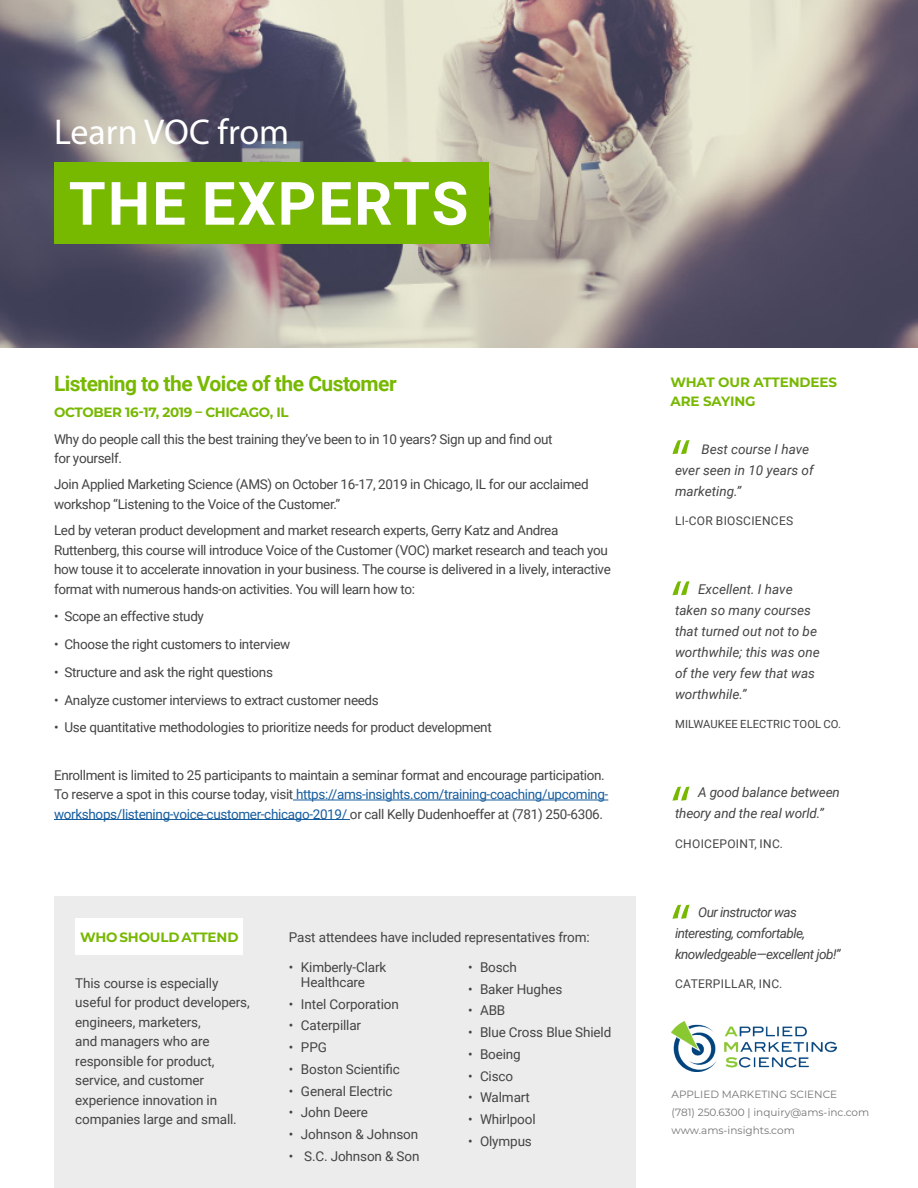
<style>
.page{position:relative;width:918px;height:1188px;background:#fff}
.page>*{position:absolute;margin:0;border:0;box-sizing:border-box;transform-origin:0 0}
.t1{font:700 59.85px "Roboto";letter-spacing:.035em;color:#fff}
.t2{font:57.6px "Myriad Pro";color:#77b800}
.t3{font:36px "Myriad Pro";color:#fff}
.Body{font:700 21px "Roboto";letter-spacing:-.025em;color:#77b800}
.Body-2{font:13.5px/19.5px "Roboto";letter-spacing:-.025em;color:#444}
.t4{font:italic 13.5px/21px "Roboto";color:#444}
.t5{font:italic 13.5px/21px "Roboto";letter-spacing:-.04em;color:#444}
.Body-3{font:700 13.5px/19.5px "Montserrat";letter-spacing:-.015em;color:#77b800}
.t6{font:12px "Roboto";letter-spacing:.025em;color:#444}
.t7{font:11.25px "Roboto";letter-spacing:.005em;color:#444}
.t8{font:10.5px/18px "Montserrat";color:#737373}
.s1{color:#175d9e}
</style>
<div class="page">
<div style="left:55px;top:896px;width:581px;height:292px;background:#ececec"></div>
<div style="left:75px;top:918px;width:168px;height:37px;background:#fff"></div>
<img style="left:0;top:0;width:918px;height:348px">
<div style="left:54px;top:162px;width:434px;height:81px;background:#77b800"></div>
<img style="left:671px;top:1022px;width:166px;height:50px">
<hr style="left:293px;top:800px;width:315px;height:1px;background:#175d9e">
<hr style="left:54px;top:819px;width:296px;height:1px;background:#175d9e">
<p class="t3" style="left:54px;top:110px;width:237px">Learn VOC from</p>
<p class="t1" style="left:69px;top:161px;width:401px">THE EXPERTS</p>
<p class="Body" style="left:54px;top:369px;width:344px">Listening to the Voice of the Customer</p>
<p class="Body-3" style="left:54px;top:402px;width:236px">OCTOBER 16-17, 2019 – CHICAGO, IL</p>
<p class="Body-2" style="left:54px;top:428px;width:500px">Why do people call this the best training they’ve been to in 10 years? Sign up and find out for yourself.</p>
<p class="Body-2" style="left:54px;top:474px;width:536px">Join Applied Marketing Science (AMS) on October 16-17, 2019 in Chicago, IL for our acclaimed workshop “Listening to the Voice of the Customer.”</p>
<p class="Body-2" style="left:54px;top:520px;width:558px">Led by veteran product development and market research experts, Gerry Katz and Andrea Ruttenberg, this course will introduce Voice of the Customer (VOC) market research and teach you how touse it to accelerate innovation in your business. The course is delivered in a lively, interactive format with numerous hands-on activities. You will learn how to:</p>
<p class="Body-2" style="left:54px;top:606px;width:151px">• Scope an effective study</p>
<p class="Body-2" style="left:54px;top:634px;width:238px">• Choose the right customers to interview</p>
<p class="Body-2" style="left:54px;top:662px;width:221px">• Structure and ask the right questions</p>
<p class="Body-2" style="left:54px;top:689px;width:326px">• Analyze customer interviews to extract customer needs</p>
<p class="Body-2" style="left:54px;top:717px;width:439px">• Use quantitative methodologies to prioritize needs for product development</p>
<p class="Body-2" style="left:54px;top:764px;width:556px">Enrollment is limited to 25 participants to maintain a seminar format and encourage participation.<br>To reserve a spot in this course today, visit <span class="s1">https://ams-insights.com/training-coaching/upcoming&shy;workshops/listening-voice-customer-chicago-2019/</span> or call Kelly Dudenhoeffer at (781) 250-6306.</p>
<p class="Body-3" style="left:80px;top:926px;width:160px">WHO SHOULD ATTEND</p>
<p class="Body-2" style="left:289px;top:926px;width:302px">Past attendees have included representatives from:</p>
<p class="Body-2" style="left:75px;top:973px;width:176px">This course is especially useful for product developers, engineers, marketers,<br>and managers who are responsible for product, service, and customer experience innovation in companies large and small.</p>
<p class="Body-2" style="left:301px;top:959px;width:87px;line-height:15px;text-indent:-12px">• Kimberly-Clark<br>Healthcare</p>
<p class="Body-2" style="left:289px;top:994px;width:111px">• Intel Corporation</p>
<p class="Body-2" style="left:289px;top:1015px;width:74px">• Caterpillar</p>
<p class="Body-2" style="left:289px;top:1037px;width:39px">• PPG</p>
<p class="Body-2" style="left:289px;top:1059px;width:113px">• Boston Scientific</p>
<p class="Body-2" style="left:289px;top:1081px;width:105px">• General Electric</p>
<p class="Body-2" style="left:289px;top:1102px;width:81px">• John Deere</p>
<p class="Body-2" style="left:289px;top:1124px;width:131px">• Johnson &amp; Johnson</p>
<p class="Body-2" style="left:289px;top:1146px;width:132px">• S.C. Johnson &amp; Son</p>
<p class="Body-2" style="left:468px;top:957px;width:51px">• Bosch</p>
<p class="Body-2" style="left:468px;top:979px;width:96px">• Baker Hughes</p>
<p class="Body-2" style="left:468px;top:1000px;width:39px">• ABB</p>
<p class="Body-2" style="left:468px;top:1022px;width:145px">• Blue Cross Blue Shield</p>
<p class="Body-2" style="left:468px;top:1044px;width:54px">• Boeing</p>
<p class="Body-2" style="left:468px;top:1066px;width:47px">• Cisco</p>
<p class="Body-2" style="left:468px;top:1087px;width:64px">• Walmart</p>
<p class="Body-2" style="left:468px;top:1109px;width:69px">• Whirlpool</p>
<p class="Body-2" style="left:468px;top:1131px;width:65px">• Olympus</p>
<p class="Body-3" style="left:670px;top:372px;width:168px">WHAT OUR ATTENDEES<br>ARE SAYING</p>
<p class="t2" style="left:670px;top:425px;width:22px">“</p>
<p class="t4" style="left:675px;top:438px;width:140px;text-indent:26px">Best course I have ever seen in 10 years of marketing.”</p>
<p class="t6" style="left:675px;top:512px;width:120px">LI-COR BIOSCIENCES</p>
<p class="t2" style="left:670px;top:566px;width:22px">“</p>
<p class="t4" style="left:675px;top:578px;width:146px;text-indent:23px">Excellent. I have taken so many courses that turned out not to be worthwhile; this was one of the very few that was worthwhile.”</p>
<p class="t7" style="left:675px;top:717px;width:167px">MILWAUKEE ELECTRIC TOOL CO.</p>
<p class="t2" style="left:670px;top:771px;width:22px">“</p>
<p class="t4" style="left:675px;top:782px;width:166px;text-indent:23px">A good balance between theory and the real world.”</p>
<p class="t6" style="left:675px;top:835px;width:109px">CHOICEPOINT, INC.</p>
<p class="t2" style="left:670px;top:889px;width:22px">“</p>
<p class="t5" style="left:675px;top:901px;width:167px;text-indent:23px">Our instructor was interesting, comfortable, knowledgeable—excellent job!”</p>
<p class="t6" style="left:675px;top:975px;width:109px">CATERPILLAR, INC.</p>
<p class="t8" style="left:672px;top:1085px;width:199px">APPLIED MARKETING SCIENCE<br>(781) 250.6300 | inquiry@ams-inc.com www.ams-insights.com</p>
</div>
